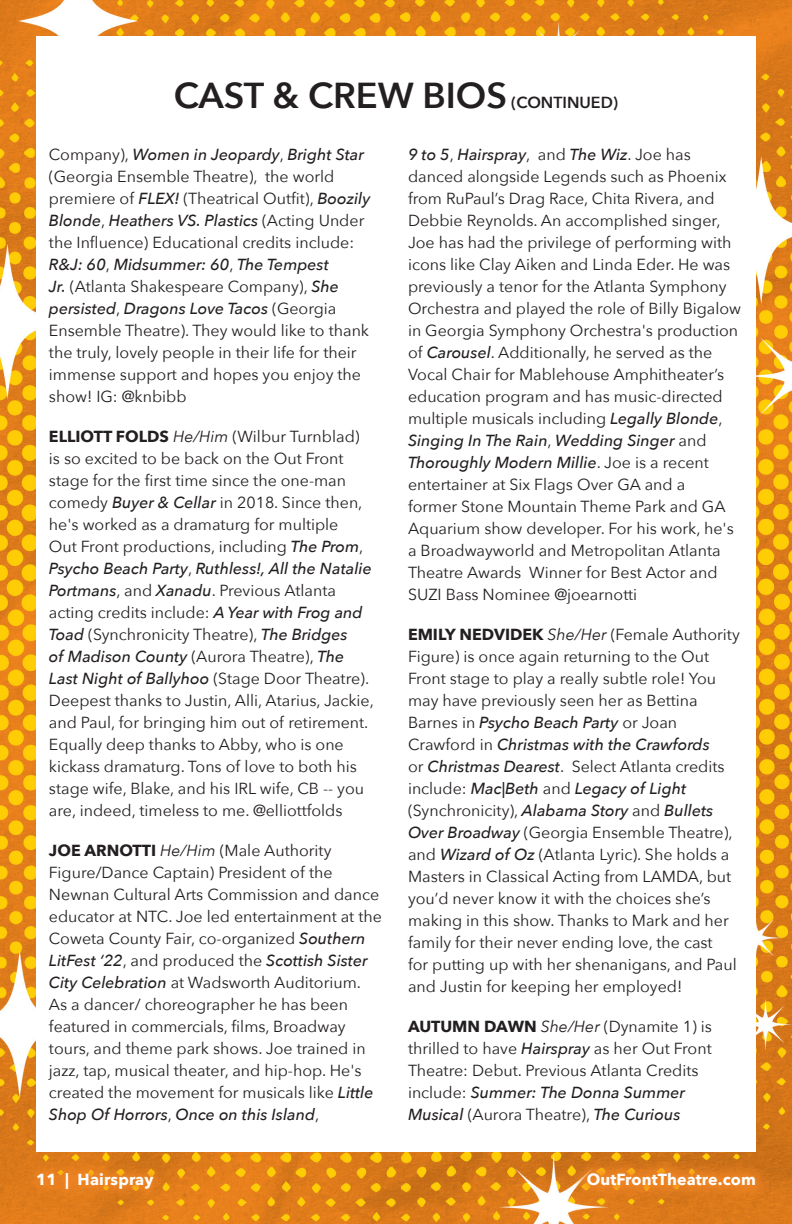
<style>
.page{position:relative;width:792px;height:1224px;background:#fff}
.page>*{position:absolute;margin:0;border:0;box-sizing:border-box;transform-origin:0 0}
.t1{font:600 36px "Avenir Next";color:#231f20}
.t2{font:16px/22px "Avenir Next";color:#231f20}
.t3{font:700 16px "Avenir Next";letter-spacing:.01em;color:#fff}
.t4{font:600 16px "Avenir Next";color:#231f20}
.s1{font-weight:500;font-style:italic}
.s2{font-weight:700}
.s3{font-style:italic}
</style>
<div class="page">
<img style="left:0;top:0;width:792px;height:1224px">
<div style="left:571px;top:1156px;width:201px;height:47px;background:#f58726;opacity:.88"></div>
<div style="left:24px;top:1161px;width:142px;height:41px;background:#f58726;opacity:.75"></div>
<div style="left:36px;top:36px;width:720px;height:1116px;background:#fff"></div>
<p class="t1" style="left:174px;top:65px;width:335px">CAST &amp; CREW BIOS</p>
<p class="t4" style="left:511px;top:89px;width:109px">(CONTINUED)</p>
<p class="t2" style="left:49px;top:143px;width:323px">Company), <span class="s1">Women in Jeopardy</span>, <span class="s1">Bright Star </span>(Georgia Ensemble Theatre), the world premiere of <span class="s1">FLEX!</span> (Theatrical Outfit), <span class="s1">Boozily Blonde</span>, <span class="s1">Heathers VS. Plastics</span> (Acting Under the Influence) Educational credits include:<br><span class="s1">R&amp;J: 60</span>, <span class="s1">Midsummer: 60</span>, <span class="s1">The Tempest<br>Jr.</span> (Atlanta Shakespeare Company), <span class="s1">She persisted</span>, <span class="s1">Dragons Love Tacos</span> (Georgia Ensemble Theatre). They would like to thank the truly, lovely people in their life for their immense support and hopes you enjoy the show! IG: @knbibb</p>
<p class="t2" style="left:49px;top:425px;width:326px"><span class="s2">ELLIOTT FOLDS</span> <span class="s3">He/Him</span> (Wilbur Turnblad) is so excited to be back on the Out Front stage for the first time since the one-man comedy <span class="s1">Buyer &amp; Cellar</span> in 2018. Since then, he's worked as a dramaturg for multiple<br>Out Front productions, including <span class="s1">The Prom</span>, <span class="s1">Psycho Beach Party</span>, <span class="s1">Ruthless!, All the Natalie Portmans</span>, and <span class="s1">Xanadu</span>. Previous Atlanta acting credits include: <span class="s1">A Year with Frog and Toad</span> (Synchronicity Theatre), <span class="s1">The Bridges<br>of Madison County</span> (Aurora Theatre), <span class="s1">The Last Night of Ballyhoo</span> (Stage Door Theatre).<br>Deepest thanks to Justin, Alli, Atarius, Jackie, and Paul, for bringing him out of retirement.<br>Equally deep thanks to Abby, who is one kickass dramaturg. Tons of love to both his stage wife, Blake, and his IRL wife, CB -- you are, indeed, timeless to me. @elliottfolds</p>
<p class="t2" style="left:49px;top:839px;width:334px"><span class="s2">JOE ARNOTTI</span> <span class="s3">He/Him</span> (Male Authority Figure/Dance Captain) President of the Newnan Cultural Arts Commission and dance educator at NTC. Joe led entertainment at the Coweta County Fair, co-organized <span class="s1">Southern LitFest ‘22</span>, and produced the <span class="s1">Scottish Sister City Celebration</span> at Wadsworth Auditorium.<br>As a dancer/ choreographer he has been featured in commercials, films, Broadway tours, and theme park shows. Joe trained in jazz, tap, musical theater, and hip-hop. He's created the movement for musicals like <span class="s1">Little Shop Of Horrors</span>, <span class="s1">Once on this Island</span>,</p>
<p class="t2" style="left:408px;top:143px;width:335px"><span class="s1">9 to 5</span>, <span class="s1">Hairspray</span>, and <span class="s1">The Wiz</span>. Joe has danced alongside Legends such as Phoenix from RuPaul’s Drag Race, Chita Rivera, and Debbie Reynolds. An accomplished singer, Joe has had the privilege of performing with icons like Clay Aiken and Linda Eder. He was previously a tenor for the Atlanta Symphony Orchestra and played the role of Billy Bigalow in Georgia Symphony Orchestra's production of <span class="s1">Carousel</span>. Additionally, he served as the Vocal Chair for Mablehouse Amphitheater’s education program and has music-directed multiple musicals including <span class="s1">Legally Blonde</span>, <span class="s1">Singing In The Rain</span>, <span class="s1">Wedding Singer</span> and <span class="s1">Thoroughly Modern Millie</span>. Joe is a recent entertainer at Six Flags Over GA and a<br>former Stone Mountain Theme Park and GA Aquarium show developer. For his work, he's a Broadwayworld and Metropolitan Atlanta Theatre Awards Winner for Best Actor and SUZI Bass Nominee @joearnotti</p>
<p class="t2" style="left:408px;top:623px;width:333px"><span class="s2">EMILY NEDVIDEK</span> <span class="s3">She/Her</span> (Female Authority Figure) is once again returning to the Out Front stage to play a really subtle role! You may have previously seen her as Bettina Barnes in <span class="s1">Psycho Beach Party</span> or Joan Crawford in <span class="s1">Christmas with the Crawfords<br></span>or <span class="s1">Christmas Dearest</span>. Select Atlanta credits include: <span class="s1">Mac|Beth</span> and <span class="s1">Legacy of Light </span>(Synchronicity), <span class="s1">Alabama Story</span> and <span class="s1">Bullets Over Broadway</span> (Georgia Ensemble Theatre), and <span class="s1">Wizard of Oz</span> (Atlanta Lyric). She holds a Masters in Classical Acting from LAMDA, but you’d never know it with the choices she’s making in this show. Thanks to Mark and her family for their never ending love, the cast<br>for putting up with her shenanigans, and Paul and Justin for keeping her employed!</p>
<p class="t2" style="left:408px;top:1015px;width:305px"><span class="s2">AUTUMN DAWN</span> <span class="s3">She/Her</span> (Dynamite 1) is thrilled to have <span class="s1">Hairspray</span> as her Out Front Theatre: Debut. Previous Atlanta Credits include: <span class="s1">Summer: The Donna Summer Musical</span> (Aurora Theatre), <span class="s1">The Curious</span></p>
<p class="t3" style="left:36px;top:1166px;width:119px">11 | Hairspray</p>
<p class="t3" style="left:587px;top:1166px;width:171px">OutFrontTheatre.com</p>
</div>
